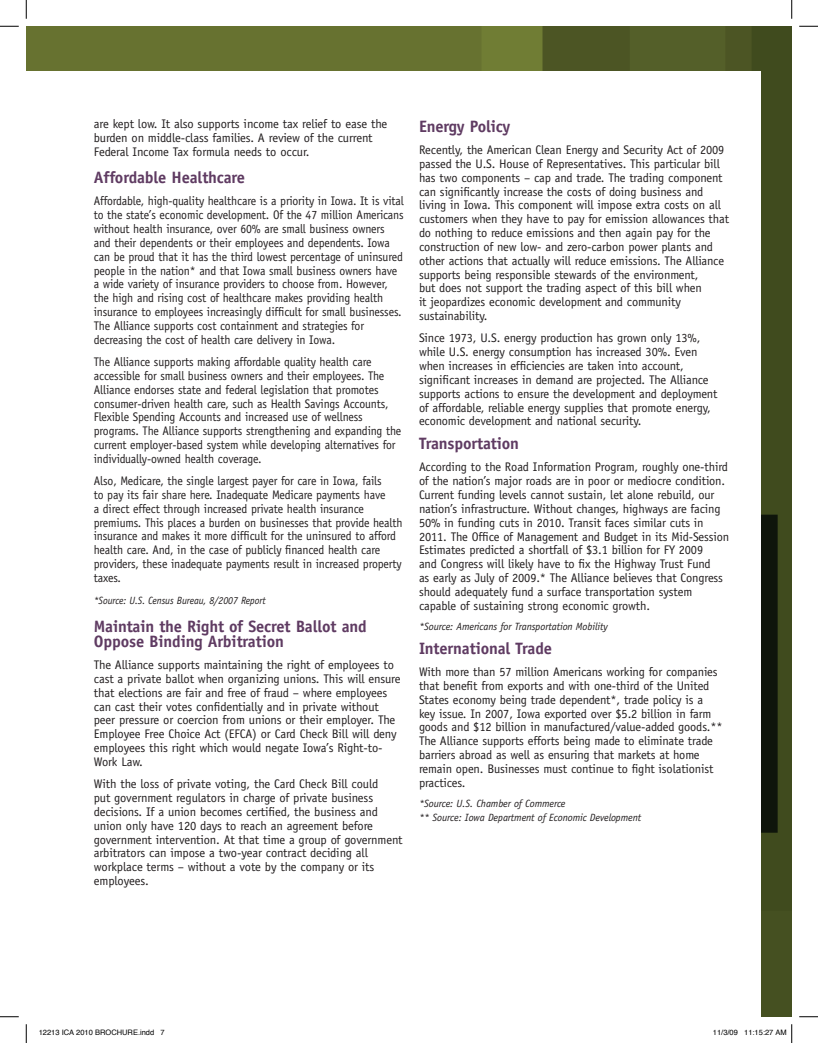
<style>
.page{position:relative;width:818px;height:1043px;background:#fff}
.page>*{position:absolute;margin:0;border:0;box-sizing:border-box;transform-origin:0 0}
.t1{font:700 16.5px/15.2px "Officina Sans";letter-spacing:-.01em;color:#5f3b62}
.t2{font:12.5px/13.9px "Officina Sans";letter-spacing:-.01em;color:#231f20}
.t3{font:12.5px/13.9px "Officina Sans";letter-spacing:-.01em;color:#231f20;scale:.94 1}
.t4{font:italic 10.5px/13.5px "Officina Sans";letter-spacing:-.01em;color:#231f20}
.t5{font:italic 10.5px "Officina Sans";letter-spacing:-.01em;color:#231f20;scale:.94 1}
.t6{font:7.5px "Helvetica";color:#000}
</style>
<div class="page">
<img style="left:26px;top:26px;width:765px;height:990px">
<div style="left:26px;top:71px;width:735px;height:945px;background:#fff"></div>
<svg style="left:0;top:25px;width:19px;height:2px"></svg>
<svg style="left:799px;top:25px;width:19px;height:2px"></svg>
<svg style="left:0;top:1016px;width:19px;height:1px"></svg>
<svg style="left:799px;top:1016px;width:19px;height:1px"></svg>
<svg style="left:25px;top:0;width:2px;height:19px"></svg>
<svg style="left:25px;top:1024px;width:2px;height:18px"></svg>
<svg style="left:791px;top:0;width:1px;height:19px"></svg>
<svg style="left:791px;top:1024px;width:1px;height:18px"></svg>
<p class="t2" style="left:94px;top:117px;width:295px">are kept low. It also supports income tax relief to ease the burden on middle-class families. A review of the current<br>Federal Income Tax formula needs to occur.</p>
<h1 class="t1" style="left:94px;top:170px;width:153px">Affordable Healthcare</h1>
<p class="t3" style="left:94px;top:194px;width:331px">Affordable, high-quality healthcare is a priority in Iowa. It is vital to the state’s economic development. Of the 47 million Americans without health insurance, over 60% are small business owners and their dependents or their employees and dependents. Iowa can be proud that it has the third lowest percentage of uninsured people in the nation* and that Iowa small business owners have a wide variety of insurance providers to choose from. However, the high and rising cost of healthcare makes providing health insurance to employees increasingly difficult for small businesses.<br>The Alliance supports cost containment and strategies for decreasing the cost of health care delivery in Iowa.</p>
<p class="t3" style="left:94px;top:355px;width:328px">The Alliance supports making affordable quality health care accessible for small business owners and their employees. The Alliance endorses state and federal legislation that promotes consumer-driven health care, such as Health Savings Accounts, Flexible Spending Accounts and increased use of wellness programs. The Alliance supports strengthening and expanding the current employer-based system while developing alternatives for individually-owned health coverage.</p>
<p class="t3" style="left:94px;top:474px;width:330px">Also, Medicare, the single largest payer for care in Iowa, fails<br>to pay its fair share here. Inadequate Medicare payments have<br>a direct effect through increased private health insurance premiums. This places a burden on businesses that provide health insurance and makes it more difficult for the uninsured to afford health care. And, in the case of publicly financed health care providers, these inadequate payments result in increased property taxes.</p>
<p class="t5" style="left:94px;top:594px;width:184px">*Source: U.S. Census Bureau, 8/2007 Report</p>
<h1 class="t1" style="left:94px;top:618px;width:274px">Maintain the Right of Secret Ballot and<br>Oppose Binding Arbitration</h1>
<p class="t2" style="left:94px;top:658px;width:308px">The Alliance supports maintaining the right of employees to cast a private ballot when organizing unions. This will ensure that elections are fair and free of fraud – where employees can cast their votes confidentially and in private without peer pressure or coercion from unions or their employer. The Employee Free Choice Act (EFCA) or Card Check Bill will deny employees this right which would negate Iowa’s Right-to-Work Law.</p>
<p class="t2" style="left:94px;top:777px;width:310px">With the loss of private voting, the Card Check Bill could<br>put government regulators in charge of private business decisions. If a union becomes certified, the business and union only have 120 days to reach an agreement before government intervention. At that time a group of government arbitrators can impose a two-year contract deciding all workplace terms – without a vote by the company or its employees.</p>
<h1 class="t1" style="left:419px;top:118px;width:93px">Energy Policy</h1>
<p class="t2" style="left:419px;top:143px;width:311px">Recently, the American Clean Energy and Security Act of 2009 passed the U.S. House of Representatives. This particular bill has two components – cap and trade. The trading component can significantly increase the costs of doing business and living in Iowa. This component will impose extra costs on all customers when they have to pay for emission allowances that do nothing to reduce emissions and then again pay for the construction of new low- and zero-carbon power plants and other actions that actually will reduce emissions. The Alliance supports being responsible stewards of the environment,<br>but does not support the trading aspect of this bill when<br>it jeopardizes economic development and community sustainability.</p>
<p class="t2" style="left:419px;top:331px;width:300px">Since 1973, U.S. energy production has grown only 13%, while U.S. energy consumption has increased 30%. Even when increases in efficiencies are taken into account, significant increases in demand are projected. The Alliance supports actions to ensure the development and deployment of affordable, reliable energy supplies that promote energy, economic development and national security.</p>
<h1 class="t1" style="left:419px;top:436px;width:102px">Transportation</h1>
<p class="t2" style="left:419px;top:460px;width:312px">According to the Road Information Program, roughly one-third of the nation’s major roads are in poor or mediocre condition.<br>Current funding levels cannot sustain, let alone rebuild, our nation’s infrastructure. Without changes, highways are facing 50% in funding cuts in 2010. Transit faces similar cuts in 2011. The Office of Management and Budget in its Mid-Session Estimates predicted a shortfall of $3.1 billion for FY 2009<br>and Congress will likely have to fix the Highway Trust Fund<br>as early as July of 2009.* The Alliance believes that Congress should adequately fund a surface transportation system capable of sustaining strong economic growth.</p>
<p class="t4" style="left:419px;top:619px;width:190px">*Source: Americans for Transportation Mobility</p>
<h1 class="t1" style="left:419px;top:640px;width:134px">International Trade</h1>
<p class="t2" style="left:419px;top:665px;width:305px">With more than 57 million Americans working for companies that benefit from exports and with one-third of the United States economy being trade dependent*, trade policy is a<br>key issue. In 2007, Iowa exported over $5.2 billion in farm goods and $12 billion in manufactured/value-added goods.** The Alliance supports efforts being made to eliminate trade barriers abroad as well as ensuring that markets at home remain open. Businesses must continue to fight isolationist practices.</p>
<p class="t4" style="left:419px;top:796px;width:224px">*Source: U.S. Chamber of Commerce<br>** Source: Iowa Department of Economic Development</p>
<p class="t6" style="left:39px;top:1027px;width:127px">12213 ICA 2010 BROCHURE.indd 7</p>
<p class="t6" style="left:712px;top:1027px;width:75px">11/3/09 11:15:27 AM</p>
</div>
